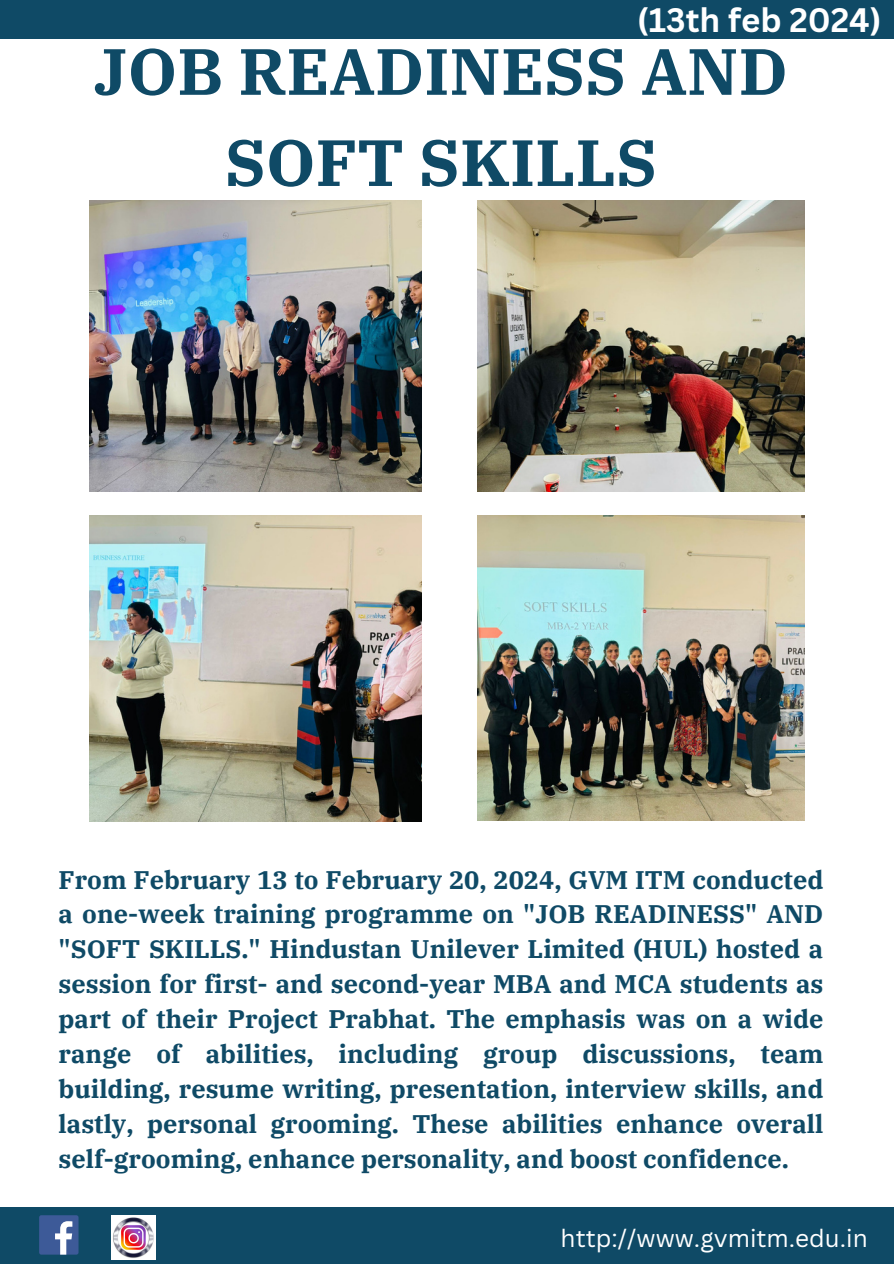
<style>
.page{position:relative;width:894px;height:1264px;background:#fff}
.page>*{position:absolute;margin:0;border:0;box-sizing:border-box;transform-origin:0 0}
.t1{font:700 65.25px/91.2px "IBM Plex Serif";color:#0f4a66;text-align:center}
.t2{font:700 33px "Canva Sans";color:#fff}
.t3{font:700 25.35px/34.8px "IBM Plex Serif";color:#0f4a66;text-align:justify}
.t4{font:24.3px "Canva Sans";color:#fff}
</style>
<div class="page">
<div style="left:0;top:0;width:893px;height:1263px;background:#0f4a66"></div>
<div style="left:0;top:40px;width:893px;height:1175px;background:#fff"></div>
<img style="left:89px;top:201px;width:332px;height:290px">
<img style="left:89px;top:515px;width:332px;height:306px">
<img style="left:478px;top:515px;width:326px;height:306px">
<img style="left:478px;top:201px;width:326px;height:291px">
<div style="left:0;top:1207px;width:893px;height:56px;background:#0f4a66"></div>
<div style="left:39px;top:1215px;width:39px;height:39px;background:#3d5a98;border-radius:2px"></div>
<svg style="left:55px;top:1221px;width:17px;height:33px"></svg>
<img style="left:112px;top:1215px;width:44px;height:44px">
<h2 class="t2" style="left:637px;top:-4px;width:246px">(13th feb 2024)</h2>
<h1 class="t1" style="left:94px;top:25px;width:695px">JOB READINESS AND<br>SOFT SKILLS</h1>
<p class="t3" style="left:59px;top:861px;width:766px">From February 13 to February 20, 2024, GVM ITM conducted a one-week training programme on "JOB READINESS" AND "SOFT SKILLS." Hindustan Unilever Limited (HUL) hosted a session for first- and second-year MBA and MCA students as part of their Project Prabhat. The emphasis was on a wide range of abilities, including group discussions, team building, resume writing, presentation, interview skills, and lastly, personal grooming. These abilities enhance overall self-grooming, enhance personality, and boost confidence.</p>
<p class="t4" style="left:560px;top:1221px;width:308px">http://www.gvmitm.edu.in</p>
</div>
